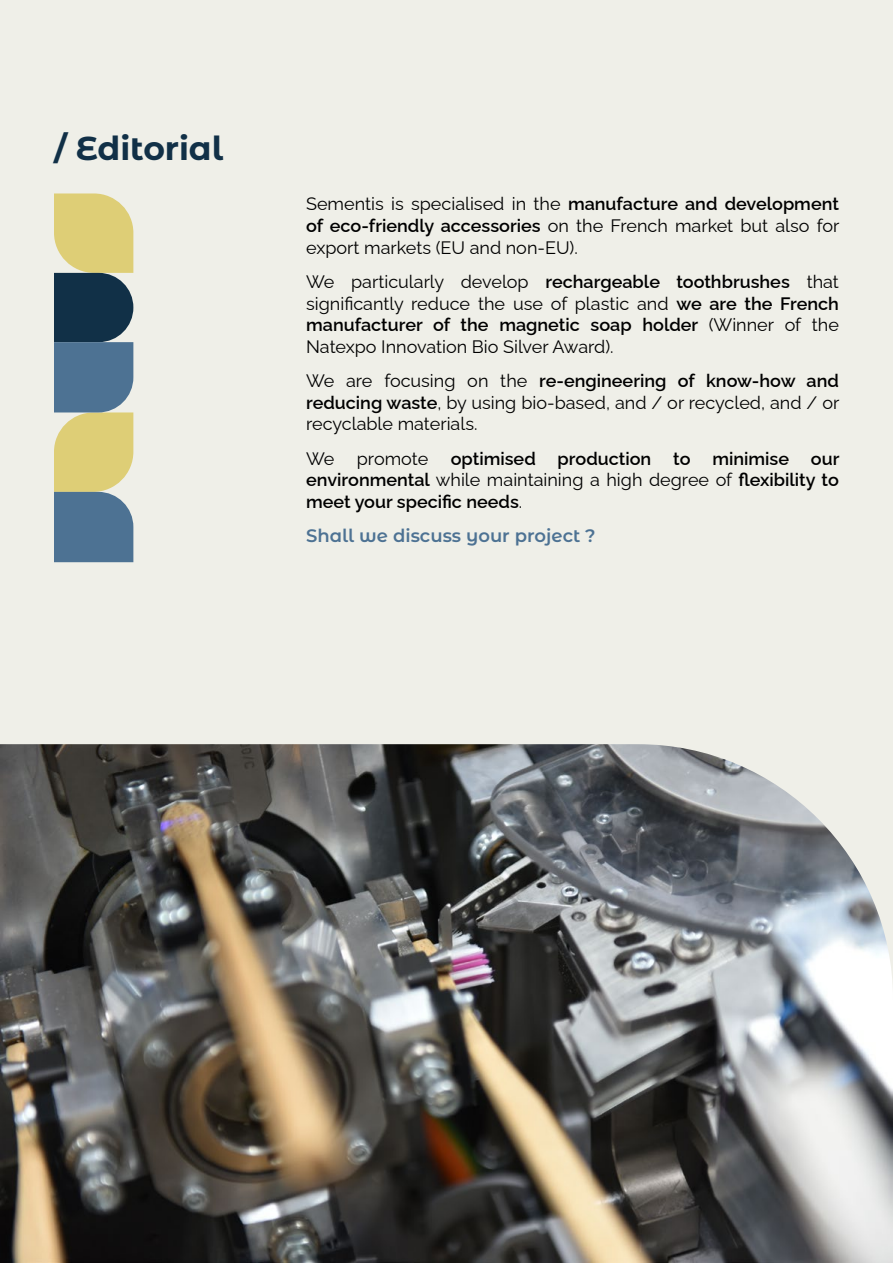
<style>
.page{position:relative;width:893px;height:1263px;background:#efefe8}
.page>*{position:absolute;margin:0;border:0;box-sizing:border-box;transform-origin:0 0}
.t1{font:700 33px "Montserrat Alternates";color:#113047}
.t2{font:18px/21.6px "Raleway";color:#000;text-align:justify}
.t3{font:600 18px/21.6px "Raleway";color:#000;text-align:justify}
.t4{font:600 18px "Montserrat Alternates";color:#4d7293}
.s1{font-weight:600}
.s2{font-weight:400}
</style>
<div class="page">
<img style="left:0;top:744px;width:893px;height:519px">
<svg style="left:54px;top:193px;width:79px;height:369px;background:#879481"></svg>
<h1 class="t1" style="left:54px;top:124px;width:171px">/ Editorial</h1>
<p class="t2" style="left:306px;top:191px;width:535px">Sementis is specialised in the <span class="s1">manufacture and development of eco-friendly accessories</span> on the French market but also for export markets (EU and non-EU).</p>
<p class="t2" style="left:306px;top:269px;width:534px">We particularly develop <span class="s1">rechargeable toothbrushes</span> that significantly reduce the use of plastic and <span class="s1">we are the French manufacturer of the magnetic soap holder</span> (Winner of the Natexpo Innovation Bio Silver Award).</p>
<p class="t2" style="left:306px;top:368px;width:535px">We are focusing on the <span class="s1">re-engineering of know-how and reducing waste</span>, by using bio-based, and / or recycled, and / or recyclable materials.</p>
<p class="t2" style="left:306px;top:446px;width:30px">We</p>
<p class="t2" style="left:357px;top:446px;width:73px">promote</p>
<p class="t3" style="left:306px;top:446px;width:535px;text-indent:145px">optimised production to minimise our environmental <span class="s2">while maintaining a high degree of</span> flexibility to meet your specific needs<span class="s2">.</span></p>
<p class="t4" style="left:306px;top:523px;width:291px">Shall we discuss your project ?</p>
</div>
